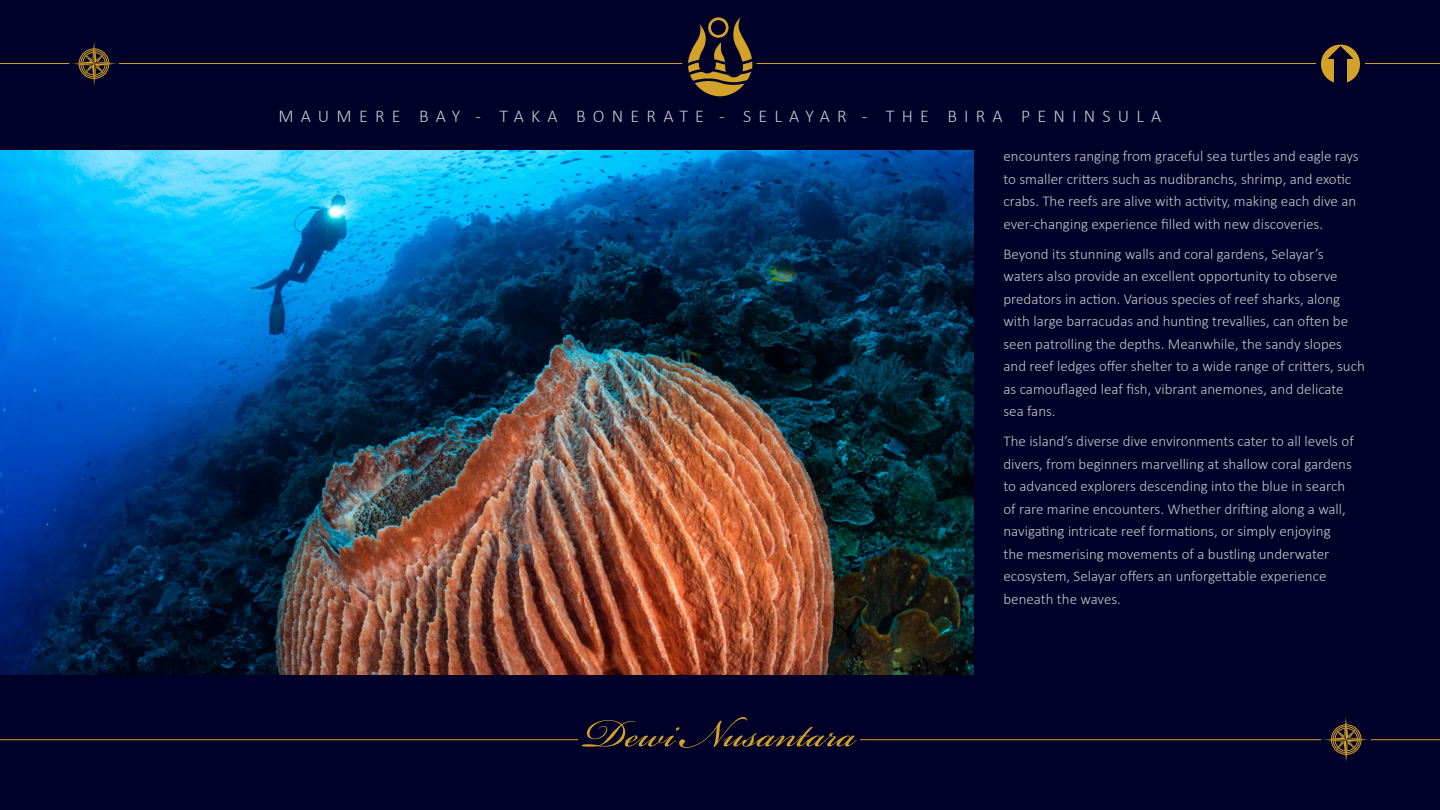
<style>
.page{position:relative;width:1440px;height:810px;background:#000028}
.page>*{position:absolute;margin:0;border:0;box-sizing:border-box;transform-origin:0 0}
.t1{font:61.5px "Bickham Script Pro";color:#d3a229}
.t2{font:300 18px "Calibri";letter-spacing:.4em;color:#c8c8c8}
.t3{font:300 15px/22.5px "Calibri";color:#c8c8c8}
</style>
<div class="page">
<img style="left:0;top:150px;width:974px;height:525px">
<hr style="left:119px;top:63px;width:563px;height:1px;background:#d3a229">
<hr style="left:0;top:63px;width:69px;height:1px;background:#d3a229">
<svg style="left:72px;top:41px;width:45px;height:45px"></svg>
<svg style="left:688px;top:17px;width:65px;height:80px"></svg>
<hr style="left:0;top:739px;width:578px;height:1px;background:#d3a229">
<hr style="left:1371px;top:739px;width:69px;height:1px;background:#d3a229">
<hr style="left:860px;top:739px;width:461px;height:1px;background:#d3a229">
<svg style="left:1324px;top:717px;width:44px;height:45px"></svg>
<hr style="left:757px;top:63px;width:559px;height:1px;background:#d3a229">
<hr style="left:1365px;top:63px;width:75px;height:1px;background:#d3a229">
<p class="t2" style="left:278px;top:109px;width:884px">MAUMERE BAY - TAKA BONERATE - SELAYAR - THE BIRA PENINSULA</p>
<h1 class="t1" style="left:584px;top:689px;width:273px">Dewi Nusantara</h1>
<p class="t3" style="left:1004px;top:146px;width:357px">encounters ranging from graceful sea turtles and eagle rays to smaller critters such as nudibranchs, shrimp, and exotic crabs. The reefs are alive with activity, making each dive an ever-changing experience filled with new discoveries.</p>
<p class="t3" style="left:1004px;top:244px;width:363px">Beyond its stunning walls and coral gardens, Selayar’s waters also provide an excellent opportunity to observe predators in action. Various species of reef sharks, along with large barracudas and hunting trevallies, can often be seen patrolling the depths. Meanwhile, the sandy slopes and reef ledges offer shelter to a wide range of critters, such as camouflaged leaf fish, vibrant anemones, and delicate sea fans.</p>
<p class="t3" style="left:1004px;top:431px;width:352px">The island’s diverse dive environments cater to all levels of divers, from beginners marvelling at shallow coral gardens to advanced explorers descending into the blue in search of rare marine encounters. Whether drifting along a wall, navigating intricate reef formations, or simply enjoying the mesmerising movements of a bustling underwater ecosystem, Selayar offers an unforgettable experience beneath the waves.</p>
</div>
